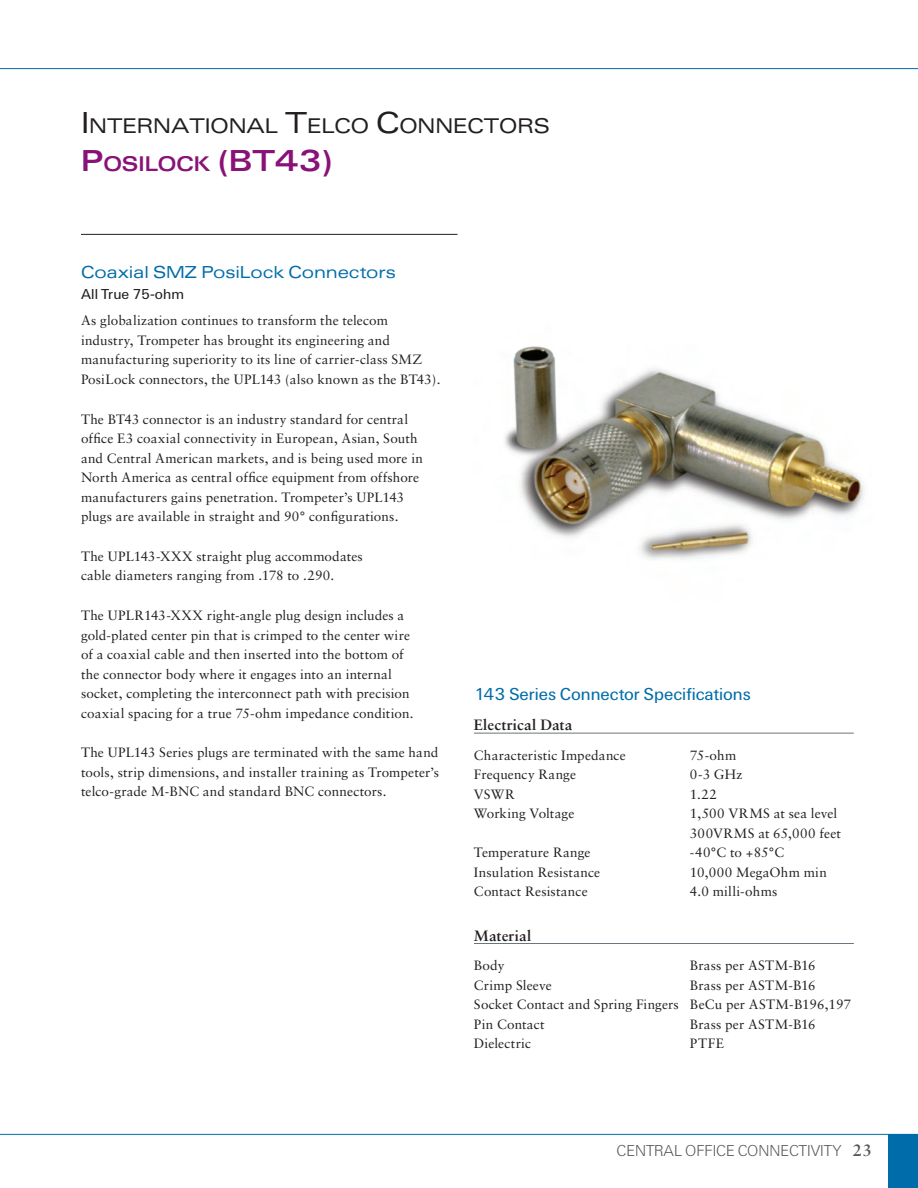
<style>
.page{position:relative;width:918px;height:1188px;background:#fff}
.page>*{position:absolute;margin:0;border:0;box-sizing:border-box;transform-origin:0 0}
.t1{font:31.5px "U63";color:#881277}
.t2{font:22.05px "U53";color:#231f20}
.t3{font:18px "U55";color:#006daa}
.t4{font:18px "U53";color:#006daa}
.t5{font:16.5px "U45";color:#57585a}
.t6{font:700 15px "Sabon";letter-spacing:.015em;color:#231f20}
.t7{font:15px "U55";letter-spacing:.005em;color:#231f20}
.t8{font:13.5px/19.5px "Sabon";letter-spacing:.01em;color:#231f20}
.s1{font-size:31.5px}
.s2{font-size:22.05px}
.s3{font-family:"Sabon";font-weight:700}
</style>
<div class="page">
<hr style="left:0;top:1134px;width:918px;height:1px;background:#006daa">
<hr style="left:0;top:68px;width:918px;height:1px;background:#006daa">
<div style="left:888px;top:1134px;width:30px;height:54px;background:#006daa"></div>
<hr style="left:81px;top:234px;width:377px;height:1px;background:#231f20">
<img style="left:504px;top:346px;width:361px;height:214px">
<hr style="left:474px;top:733px;width:380px;height:1px;background:#6a747b">
<hr style="left:474px;top:943px;width:380px;height:1px;background:#6a747b">
<h2 class="t2" style="left:81px;top:111px;width:470px"><span class="s1">I</span>NTERNATIONAL <span class="s1">T</span>ELCO <span class="s1">C</span>ONNECTORS</h2>
<h1 class="t1" style="left:81px;top:140px;width:253px">P<span class="s2">OSILOCK</span> (BT43)</h1>
<h3 class="t4" style="left:81px;top:260px;width:316px">Coaxial SMZ PosiLock Connectors</h3>
<p class="t7" style="left:81px;top:284px;width:105px">All True 75-ohm</p>
<p class="t8" style="left:81px;top:311px;width:361px">As globalization continues to transform the telecom industry, Trompeter has brought its engineering and manufacturing superiority to its line of carrier-class SMZ PosiLock connectors, the UPL143 (also known as the BT43).</p>
<p class="t8" style="left:81px;top:409px;width:343px">The BT43 connector is an industry standard for central office E3 coaxial connectivity in European, Asian, South and Central American markets, and is being used more in North America as central office equipment from offshore manufacturers gains penetration. Trompeter’s UPL143 plugs are available in straight and 90° configurations.</p>
<p class="t8" style="left:81px;top:546px;width:283px">The UPL143-XXX straight plug accommodates cable diameters ranging from .178 to .290.</p>
<p class="t8" style="left:81px;top:606px;width:334px">The UPLR143-XXX right-angle plug design includes a gold-plated center pin that is crimped to the center wire of a coaxial cable and then inserted into the bottom of the connector body where it engages into an internal socket, completing the interconnect path with precision coaxial spacing for a true 75-ohm impedance condition.</p>
<p class="t8" style="left:81px;top:743px;width:360px;text-align:justify">The UPL143 Series plugs are terminated with the same hand tools, strip dimensions, and installer training as Trompeter’s telco-grade M-BNC and standard BNC connectors.</p>
<h3 class="t3" style="left:474px;top:682px;width:278px">143 Series Connector Specifications</h3>
<p class="t6" style="left:474px;top:716px;width:100px">Electrical Data</p>
<p class="t8" style="left:474px;top:745px;width:153px">Characteristic Impedance</p>
<p class="t8" style="left:690px;top:745px;width:48px">75-ohm</p>
<p class="t8" style="left:474px;top:765px;width:104px">Frequency Range</p>
<p class="t8" style="left:690px;top:765px;width:54px">0-3 GHz</p>
<p class="t8" style="left:474px;top:784px;width:42px">VSWR</p>
<p class="t8" style="left:690px;top:784px;width:28px">1.22</p>
<p class="t8" style="left:474px;top:804px;width:102px">Working Voltage</p>
<p class="t8" style="left:690px;top:804px;width:153px">1,500 VRMS at sea level<br>300VRMS at 65,000 feet</p>
<p class="t8" style="left:474px;top:843px;width:118px">Temperature Range</p>
<p class="t8" style="left:690px;top:843px;width:96px">-40°C to +85°C</p>
<p class="t8" style="left:474px;top:862px;width:128px">Insulation Resistance</p>
<p class="t8" style="left:690px;top:862px;width:138px">10,000 MegaOhm min</p>
<p class="t8" style="left:474px;top:882px;width:115px">Contact Resistance</p>
<p class="t8" style="left:690px;top:882px;width:89px">4.0 milli-ohms</p>
<p class="t6" style="left:474px;top:926px;width:59px">Material</p>
<p class="t8" style="left:474px;top:956px;width:32px">Body</p>
<p class="t8" style="left:690px;top:956px;width:127px">Brass per ASTM-B16</p>
<p class="t8" style="left:474px;top:975px;width:79px">Crimp Sleeve</p>
<p class="t8" style="left:474px;top:975px;width:379px;text-indent:216px">Brass per ASTM-B16<br>Socket Contact and Spring Fingers BeCu per ASTM-B196,197<br>Pin Contact</p>
<p class="t8" style="left:690px;top:1014px;width:127px">Brass per ASTM-B16</p>
<p class="t8" style="left:474px;top:1034px;width:59px">Dielectric</p>
<p class="t8" style="left:690px;top:1034px;width:36px">PTFE</p>
<p class="t5" style="left:617px;top:1139px;width:257px">CENTRAL OFFICE CONNECTIVITY <span class="s3">23</span></p>
</div>
